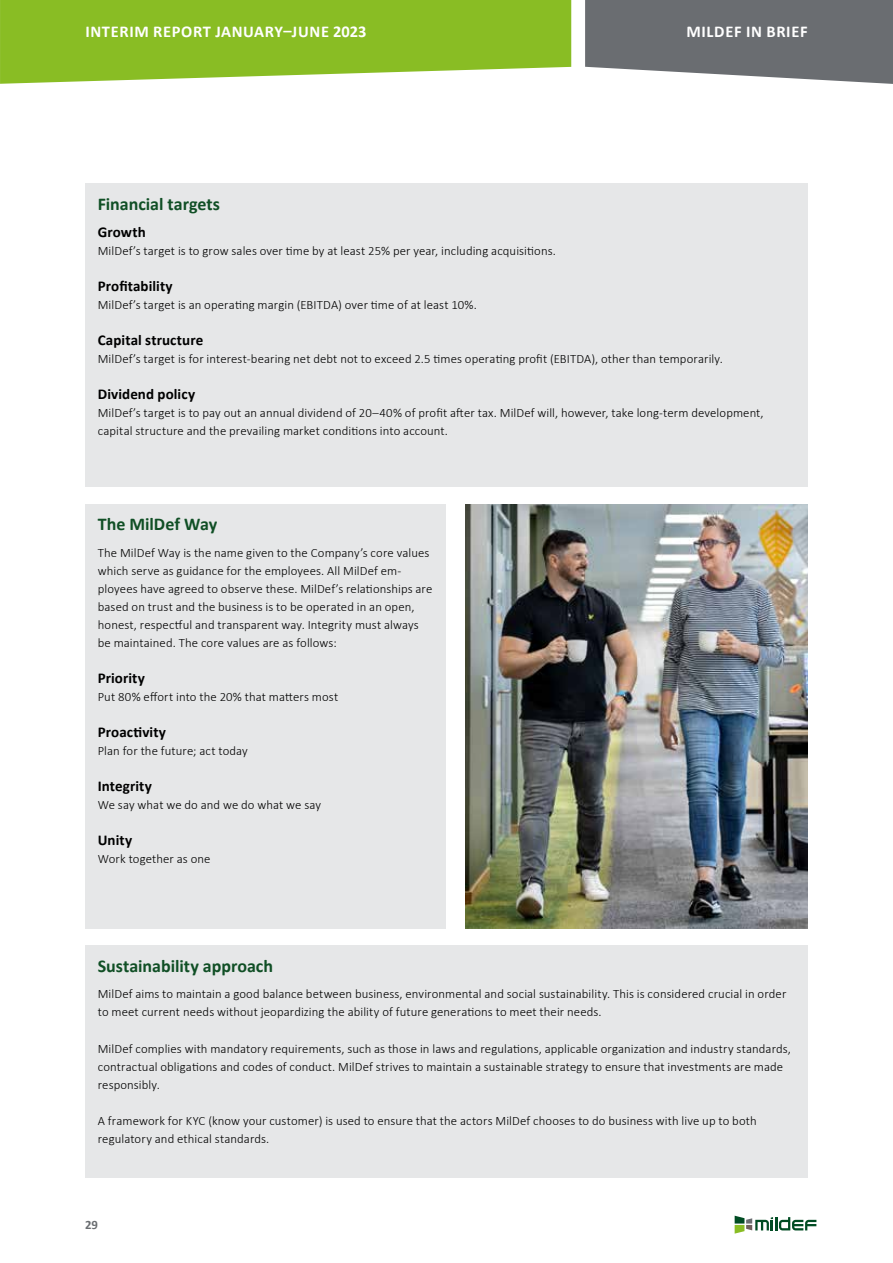
<style>
.page{position:relative;width:893px;height:1263px;background:#fff}
.page>*{position:absolute;margin:0;border:0;box-sizing:border-box;transform-origin:0 0}
.t1{font:700 18px "Calibri";color:#104f25}
.t2{font:700 16.5px "Calibri";letter-spacing:.04em;color:#fff}
.t3{font:700 15px "Calibri";letter-spacing:.005em;color:#000}
.t4{font:300 12.75px/18px "Calibri";letter-spacing:.005em;color:#000}
.t5{font:700 12.75px "Calibri";color:#6a6d71}
</style>
<div class="page">
<svg style="left:0;top:0;width:571px;height:84px;background:#95c33a"></svg>
<svg style="left:585px;top:0;width:308px;height:84px;background:#797c7f"></svg>
<svg style="left:735px;top:1216px;width:81px;height:17px"></svg>
<img style="left:466px;top:504px;width:342px;height:425px">
<div style="left:85px;top:946px;width:723px;height:232px;background:#e6e7e8"></div>
<div style="left:85px;top:184px;width:723px;height:303px;background:#e6e7e8"></div>
<div style="left:85px;top:504px;width:361px;height:425px;background:#e6e7e8"></div>
<p class="t2" style="left:85px;top:20px;width:283px">INTERIM REPORT JANUARY–JUNE 2023</p>
<p class="t2" style="left:686px;top:20px;width:123px">MILDEF IN BRIEF</p>
<h1 class="t1" style="left:98px;top:191px;width:124px">Financial targets</h1>
<p class="t3" style="left:98px;top:221px;width:50px">Growth</p>
<p class="t4" style="left:98px;top:241px;width:460px">MilDef’s target is to grow sales over time by at least 25% per year, including acquisitions.</p>
<p class="t3" style="left:98px;top:275px;width:76px">Profitability</p>
<p class="t4" style="left:98px;top:295px;width:381px">MilDef’s target is an operating margin (EBITDA) over time of at least 10%.</p>
<p class="t3" style="left:98px;top:329px;width:107px">Capital structure</p>
<p class="t4" style="left:98px;top:349px;width:627px">MilDef’s target is for interest-bearing net debt not to exceed 2.5 times operating profit (EBITDA), other than temporarily.</p>
<p class="t3" style="left:98px;top:383px;width:99px">Dividend policy</p>
<p class="t4" style="left:98px;top:403px;width:667px">MilDef’s target is to pay out an annual dividend of 20–40% of profit after tax. MilDef will, however, take long-term development, capital structure and the prevailing market conditions into account.</p>
<h1 class="t1" style="left:98px;top:512px;width:121px">The MilDef Way</h1>
<p class="t4" style="left:98px;top:543px;width:336px">The MilDef Way is the name given to the Company’s core values which serve as guidance for the employees. All MilDef em&shy;ployees have agreed to observe these. MilDef’s relationships are based on trust and the business is to be operated in an open, honest, respectful and transparent way. Integrity must always be maintained. The core values are as follows:</p>
<p class="t3" style="left:98px;top:667px;width:49px">Priority</p>
<p class="t4" style="left:98px;top:687px;width:242px">Put 80% effort into the 20% that matters most</p>
<p class="t3" style="left:98px;top:721px;width:70px">Proactivity</p>
<p class="t4" style="left:98px;top:741px;width:152px">Plan for the future; act today</p>
<p class="t3" style="left:98px;top:775px;width:56px">Integrity</p>
<p class="t4" style="left:98px;top:795px;width:225px">We say what we do and we do what we say</p>
<p class="t3" style="left:98px;top:829px;width:36px">Unity</p>
<p class="t4" style="left:98px;top:849px;width:114px">Work together as one</p>
<h1 class="t1" style="left:98px;top:953px;width:177px">Sustainability approach</h1>
<p class="t4" style="left:98px;top:985px;width:690px">MilDef aims to maintain a good balance between business, environmental and social sustainability. This is considered crucial in order to meet current needs without jeopardizing the ability of future generations to meet their needs.</p>
<p class="t4" style="left:98px;top:1039px;width:695px">MilDef complies with mandatory requirements, such as those in laws and regulations, applicable organization and industry standards, contractual obligations and codes of conduct. MilDef strives to maintain a sustainable strategy to ensure that investments are made responsibly.</p>
<p class="t4" style="left:98px;top:1111px;width:660px">A framework for KYC (know your customer) is used to ensure that the actors MilDef chooses to do business with live up to both regulatory and ethical standards.</p>
<p class="t5" style="left:85px;top:1216px;width:14px">29</p>
</div>
